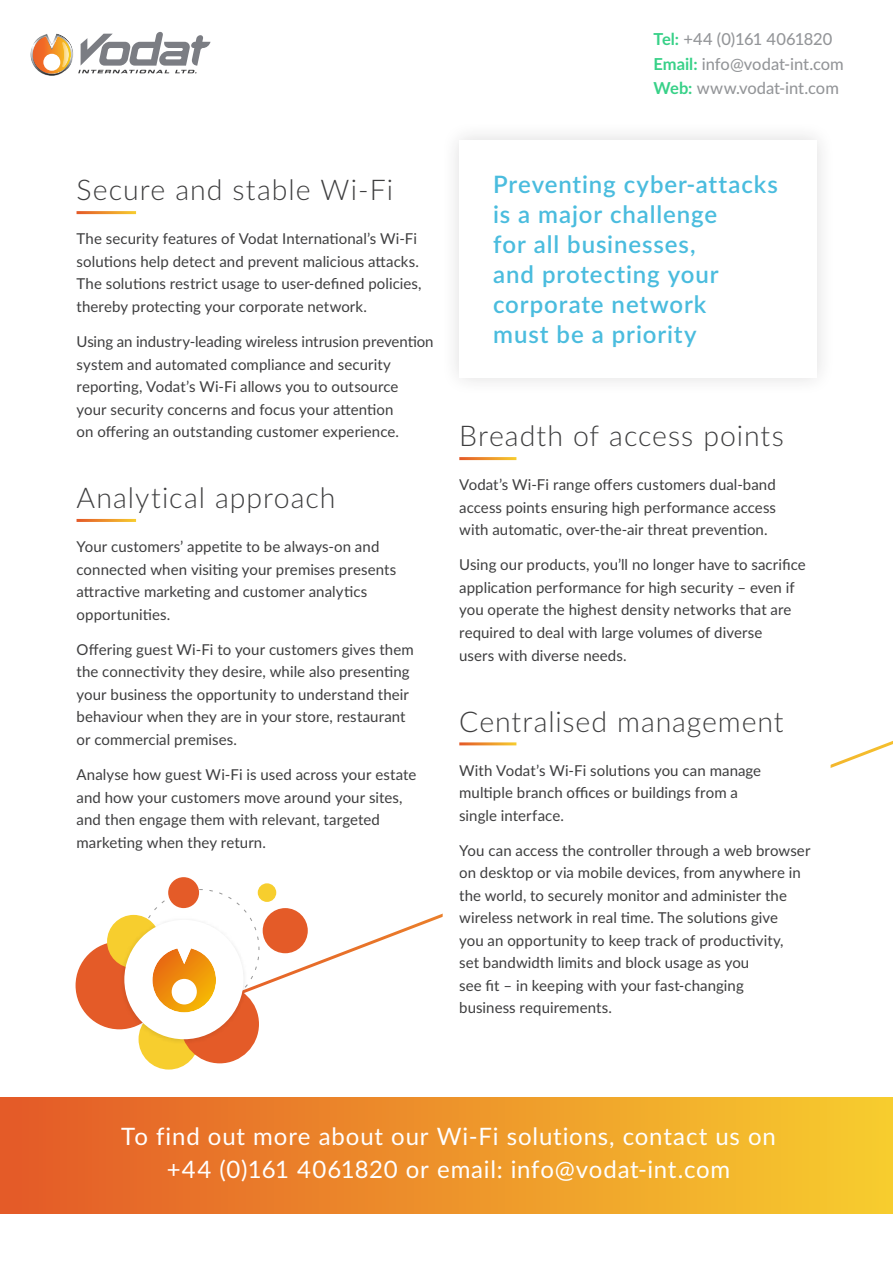
<style>
.page{position:relative;width:893px;height:1263px;background:#fff}
.page>*{position:absolute;margin:0;border:0;box-sizing:border-box;transform-origin:0 0}
.t1{font:300 28.5px "Lato";letter-spacing:.035em;color:#3e3e3f}
.t2{font:600 24px/30px "Lato";letter-spacing:.04em;color:#4abcde}
.t3{font:24px/33px "Lato";letter-spacing:.035em;color:#fff;text-align:center}
.t4{font:500 16.5px/24.6px "Lato";letter-spacing:-.005em;color:#939598}
.t5{font:15px/22.5px "Lato";letter-spacing:.005em;color:#3e3e3f}
.s1{font-weight:700;color:#38d188}
</style>
<div class="page">
<svg style="left:176px;top:741px;width:717px;height:277px"></svg>
<div style="left:139px;top:1009px;width:60px;height:60px;background:#f7ce2e;border-radius:50%"></div>
<div style="left:181px;top:985px;width:78px;height:78px;background:#e45b28;border-radius:50%"></div>
<div style="left:76px;top:941px;width:87px;height:88px;background:#e45b28;border-radius:50%"></div>
<div style="left:107px;top:915px;width:53px;height:53px;background:#f7ce2e;border-radius:50%"></div>
<div style="left:263px;top:908px;width:45px;height:45px;background:#e45b28;border-radius:50%"></div>
<div style="left:258px;top:883px;width:18px;height:19px;background:#f7ce2e;border-radius:50%"></div>
<div style="left:168px;top:877px;width:31px;height:31px;background:#e45b28;border-radius:50%"></div>
<img style="left:117px;top:913px;width:135px;height:135px">
<div style="left:124px;top:920px;width:120px;height:119px;background:#fff;border-radius:50%"></div>
<svg style="left:152px;top:948px;width:64px;height:64px"></svg>
<div style="left:172px;top:979px;width:25px;height:25px;background:#fff;border-radius:50%"></div>
<div style="left:441px;top:121px;width:394px;height:275px;background:#f9f9f9"></div>
<div style="left:459px;top:140px;width:357px;height:237px;background:#fff"></div>
<div style="left:0;top:1097px;width:893px;height:116px;background:linear-gradient(to right,#e45928,#f7cd2e)"></div>
<svg style="left:434px;top:457px;width:405px;height:561px"></svg>
<svg style="left:30px;top:32px;width:180px;height:44px"></svg>
<div style="left:43px;top:54px;width:17px;height:17px;background:#fff;border-radius:50%"></div>
<p class="t4" style="left:653px;top:28px;width:192px"><span class="s1">Tel:</span> +44 (0)161 4061820<br><span class="s1">Email:</span> info@vodat-int.com<br><span class="s1">Web:</span> www.vodat-int.com</p>
<h1 class="t1" style="left:77px;top:180px;width:318px">Secure and stable Wi-Fi</h1>
<p class="t5" style="left:77px;top:227px;width:347px">The security features of Vodat International’s Wi-Fi solutions help detect and prevent malicious attacks.<br>The solutions restrict usage to user-defined policies, thereby protecting your corporate network.</p>
<p class="t5" style="left:77px;top:330px;width:359px">Using an industry-leading wireless intrusion prevention system and automated compliance and security reporting, Vodat’s Wi-Fi allows you to outsource<br>your security concerns and focus your attention<br>on offering an outstanding customer experience.</p>
<h1 class="t1" style="left:77px;top:488px;width:260px">Analytical approach</h1>
<p class="t5" style="left:77px;top:535px;width:321px">Your customers’ appetite to be always-on and connected when visiting your premises presents attractive marketing and customer analytics opportunities.</p>
<p class="t5" style="left:77px;top:637px;width:339px">Offering guest Wi-Fi to your customers gives them the connectivity they desire, while also presenting your business the opportunity to understand their behaviour when they are in your store, restaurant or commercial premises.</p>
<p class="t5" style="left:77px;top:765px;width:341px">Analyse how guest Wi-Fi is used across your estate and how your customers move around your sites, and then engage them with relevant, targeted marketing when they return.</p>
<h2 class="t2" style="left:493px;top:171px;width:286px">Preventing cyber-attacks is a major challenge<br>for all businesses,<br>and protecting your corporate network<br>must be a priority</h2>
<h1 class="t1" style="left:459px;top:426px;width:326px">Breadth of access points</h1>
<p class="t5" style="left:459px;top:473px;width:318px;text-align:justify">Vodat’s Wi-Fi range offers customers dual-band access points ensuring high performance access with automatic, over-the-air threat prevention.</p>
<p class="t5" style="left:459px;top:553px;width:348px">Using our products, you’ll no longer have to sacrifice application performance for high security – even if you operate the highest density networks that are required to deal with large volumes of diverse<br>users with diverse needs.</p>
<h1 class="t1" style="left:459px;top:711px;width:326px">Centralised management</h1>
<p class="t5" style="left:459px;top:758px;width:304px">With Vodat’s Wi-Fi solutions you can manage multiple branch offices or buildings from a single interface.</p>
<p class="t5" style="left:459px;top:840px;width:353px">You can access the controller through a web browser on desktop or via mobile devices, from anywhere in the world, to securely monitor and administer the wireless network in real time. The solutions give<br>you an opportunity to keep track of productivity,<br>set bandwidth limits and block usage as you<br>see fit – in keeping with your fast-changing<br>business requirements.</p>
<h2 class="t3" style="left:121px;top:1122px;width:656px">To find out more about our Wi-Fi solutions, contact us on +44 (0)161 4061820 or email: info@vodat-int.com</h2>
</div>
